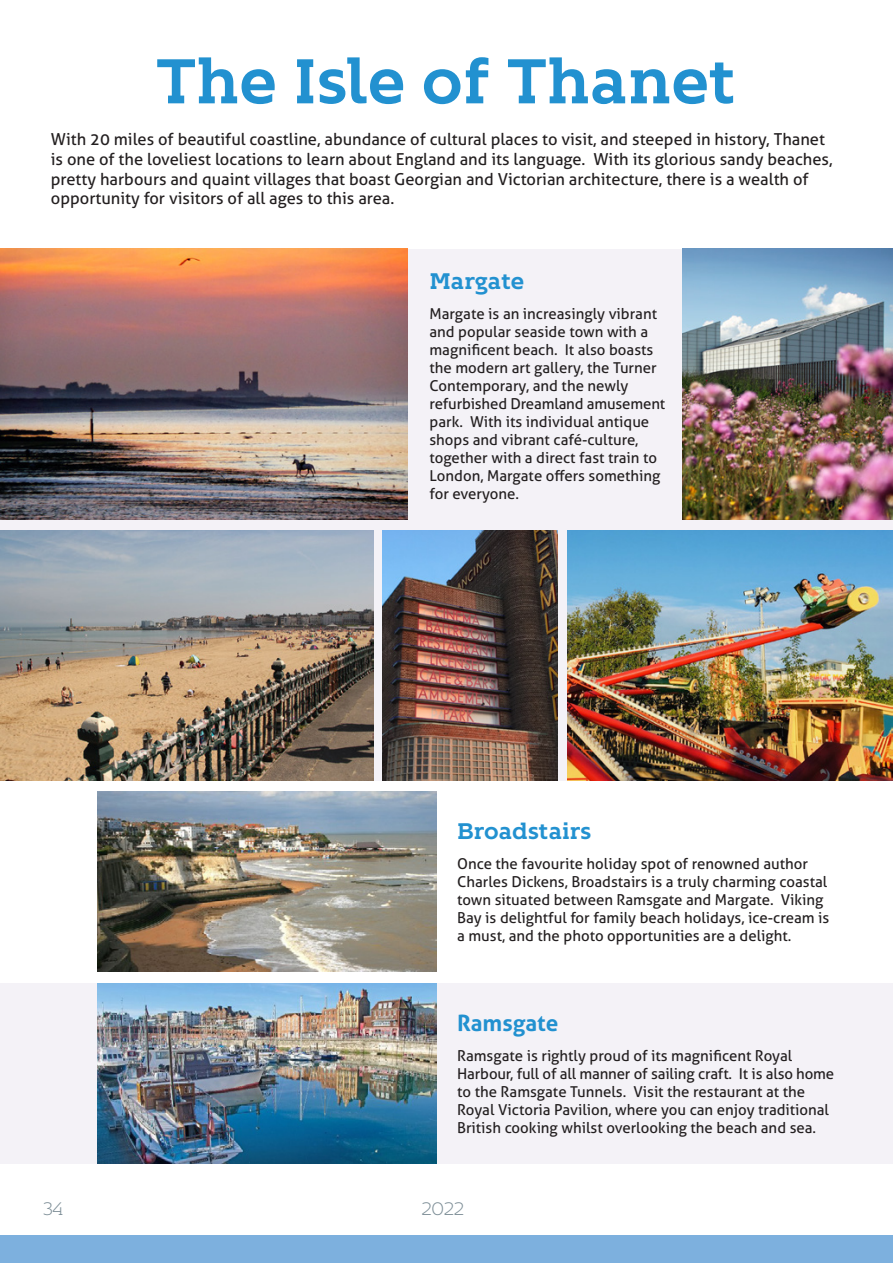
<style>
.page{position:relative;width:893px;height:1263px;background:#fff}
.page>*{position:absolute;margin:0;border:0;box-sizing:border-box;transform-origin:0 0}
.t1{font:700 63px "Kontrapunkt Bob";color:#2291d0}
.t2{font:700 22.5px "Kontrapunkt Bob";color:#2291d0}
.t3{font:700 22.5px "Aller";color:#2291d0}
.t4{font:300 18px "Kontrapunkt Bob";letter-spacing:-.04em;color:#7b8c95}
.t5{font:16.5px/19.8px "Aller";color:#231f20}
.t6{font:15px/18px "Aller";color:#231f20}
</style>
<div class="page">
<div style="left:0;top:249px;width:893px;height:531px;background:#f4f2f7"></div>
<img style="left:682px;top:249px;width:211px;height:271px">
<img style="left:567px;top:530px;width:325px;height:250px">
<div style="left:0;top:983px;width:893px;height:180px;background:#f4f2f7"></div>
<img style="left:97px;top:792px;width:339px;height:180px">
<img style="left:97px;top:983px;width:339px;height:180px">
<div style="left:0;top:1235px;width:893px;height:28px;background:#7db0de"></div>
<img style="left:0;top:249px;width:407px;height:271px">
<img style="left:383px;top:530px;width:174px;height:250px">
<img style="left:0;top:530px;width:373px;height:250px">
<p class="t1" style="left:156px;top:45px;width:582px">The Isle of Thanet</p>
<p class="t5" style="left:51px;top:129px;width:783px">With 20 miles of beautiful coastline, abundance of cultural places to visit, and steeped in history, Thanet is one of the loveliest locations to learn about England and its language. With its glorious sandy beaches, pretty harbours and quaint villages that boast Georgian and Victorian architecture, there is a wealth of opportunity for visitors of all ages to this area.</p>
<p class="t2" style="left:429px;top:269px;width:96px">Margate</p>
<p class="t6" style="left:429px;top:305px;width:237px">Margate is an increasingly vibrant and popular seaside town with a magnificent beach. It also boasts the modern art gallery, the Turner<br>Contemporary, and the newly refurbished Dreamland amusement park. With its individual antique shops and vibrant café-culture, together with a direct fast train to<br>London, Margate offers something for everyone.</p>
<p class="t2" style="left:457px;top:818px;width:136px">Broadstairs</p>
<p class="t6" style="left:457px;top:855px;width:374px">Once the favourite holiday spot of renowned author Charles Dickens, Broadstairs is a truly charming coastal town situated between Ramsgate and Margate. Viking Bay is delightful for family beach holidays, ice-cream is a must, and the photo opportunities are a delight.</p>
<p class="t4" style="left:43px;top:1199px;width:22px">34</p>
<p class="t3" style="left:457px;top:1009px;width:103px">Ramsgate</p>
<p class="t6" style="left:457px;top:1046px;width:379px">Ramsgate is rightly proud of its magnificent Royal Harbour, full of all manner of sailing craft. It is also home to the Ramsgate Tunnels. Visit the restaurant at the Royal Victoria Pavilion, where you can enjoy traditional British cooking whilst overlooking the beach and sea.</p>
<p class="t4" style="left:421px;top:1199px;width:45px">2022</p>
</div>
